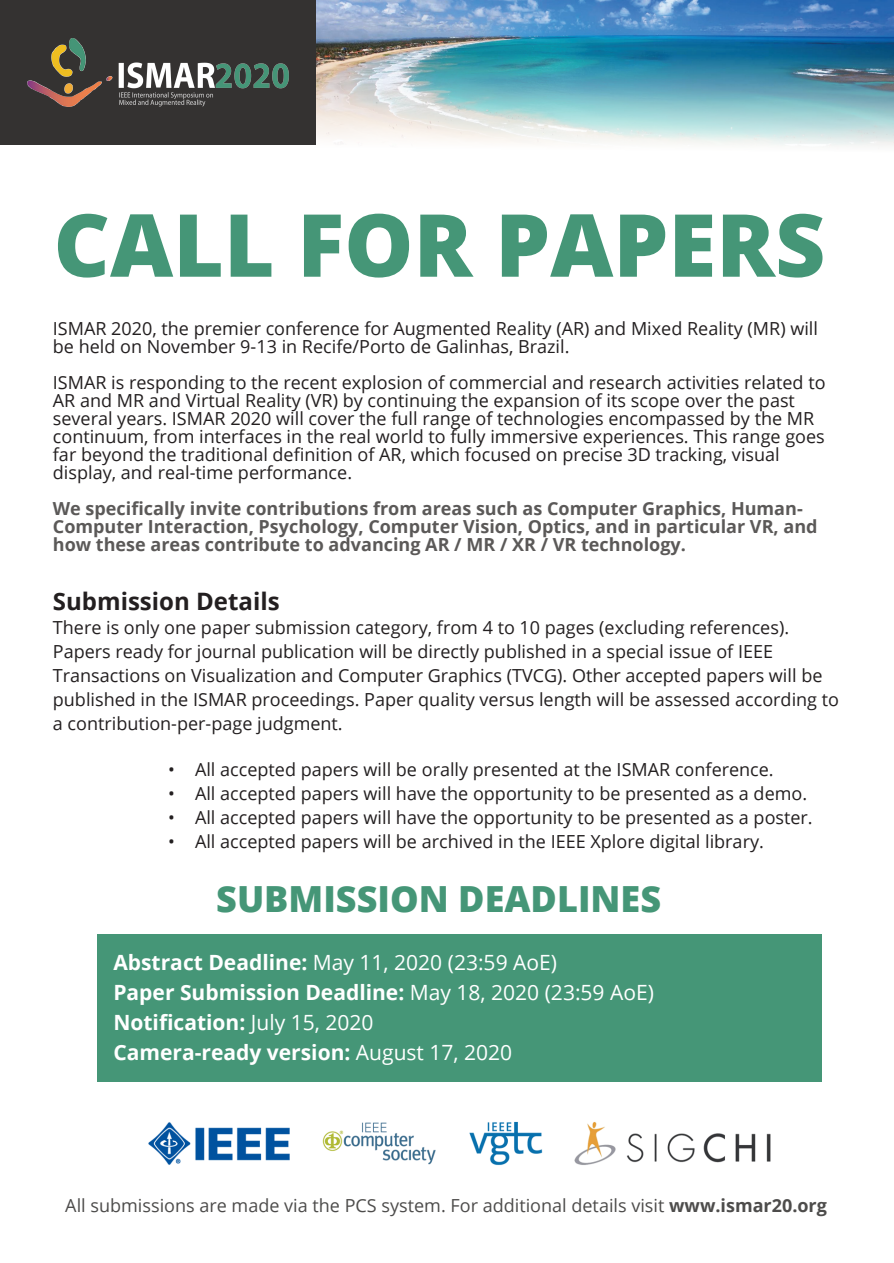
<style>
.page{position:relative;width:894px;height:1263px;background:#fff}
.page>*{position:absolute;margin:0;border:0;box-sizing:border-box;transform-origin:0 0}
.t1{font:800 87px "Open Sans";color:#459677}
.t2{font:800 36px "Open Sans";color:#459677}
.t3{font:700 24px "Open Sans";color:#231f20}
.t4{font:700 21px/30px "Open Sans";color:#fff}
.t5{font:18px/18px "Open Sans";color:#231f20}
.t6{font:700 18px/18px "Open Sans";color:#5b5958}
.t7{font:18px "Open Sans";color:#4d4c4b}
.s1{font-weight:400}
.s2{font-weight:700}
</style>
<div class="page">
<img style="left:316px;top:0;width:577px;height:146px">
<div style="left:0;top:0;width:316px;height:145px;background:#343231"></div>
<div style="left:97px;top:934px;width:724px;height:148px;background:#459677"></div>
<img style="left:148px;top:1121px;width:623px;height:45px">
<img style="left:27px;top:38px;width:261px;height:69px">
<h1 class="t1" style="left:53px;top:210px;width:773px">CALL FOR PAPERS</h1>
<p class="t5" style="left:53px;top:321px;width:766px">ISMAR 2020, the premier conference for Augmented Reality (AR) and Mixed Reality (MR) will be held on November 9-13 in Recife/Porto de Galinhas, Brazil.</p>
<p class="t5" style="left:53px;top:375px;width:773px">ISMAR is responding to the recent explosion of commercial and research activities related to AR and MR and Virtual Reality (VR) by continuing the expansion of its scope over the past several years. ISMAR 2020 will cover the full range of technologies encompassed by the MR continuum, from interfaces in the real world to fully immersive experiences. This range goes far beyond the traditional definition of AR, which focused on precise 3D tracking, visual display, and real-time performance.</p>
<p class="t6" style="left:53px;top:501px;width:766px">We specifically invite contributions from areas such as Computer Graphics, Human-<br>Computer Interaction, Psychology, Computer Vision, Optics, and in particular VR, and how these areas contribute to advancing AR / MR / XR / VR technology.</p>
<h3 class="t3" style="left:53px;top:591px;width:228px">Submission Details</h3>
<p class="t5" style="left:53px;top:617px;width:787px;line-height:24px">There is only one paper submission category, from 4 to 10 pages (excluding references).<br>Papers ready for journal publication will be directly published in a special issue of IEEE Transactions on Visualization and Computer Graphics (TVCG). Other accepted papers will be published in the ISMAR proceedings. Paper quality versus length will be assessed according to a contribution-per-page judgment.</p>
<p class="t5" style="left:168px;top:762px;width:607px">• All accepted papers will be orally presented at the ISMAR conference.</p>
<p class="t5" style="left:168px;top:786px;width:640px">• All accepted papers will have the opportunity to be presented as a demo.</p>
<p class="t5" style="left:168px;top:810px;width:646px">• All accepted papers will have the opportunity to be presented as a poster.</p>
<p class="t5" style="left:168px;top:834px;width:597px">• All accepted papers will be archived in the IEEE Xplore digital library.</p>
<h2 class="t2" style="left:216px;top:885px;width:446px">SUBMISSION DEADLINES</h2>
<p class="t4" style="left:113px;top:950px;width:542px">Abstract Deadline: <span class="s1">May 11, 2020 (23:59 AoE)<br></span>Paper Submission Deadline: <span class="s1">May 18, 2020 (23:59 AoE)<br></span>Notification: <span class="s1">July 15, 2020<br></span>Camera-ready version: <span class="s1">August 17, 2020</span></p>
<p class="t7" style="left:65px;top:1198px;width:762px">All submissions are made via the PCS system. For additional details visit <span class="s2">www.ismar20.org</span></p>
</div>
